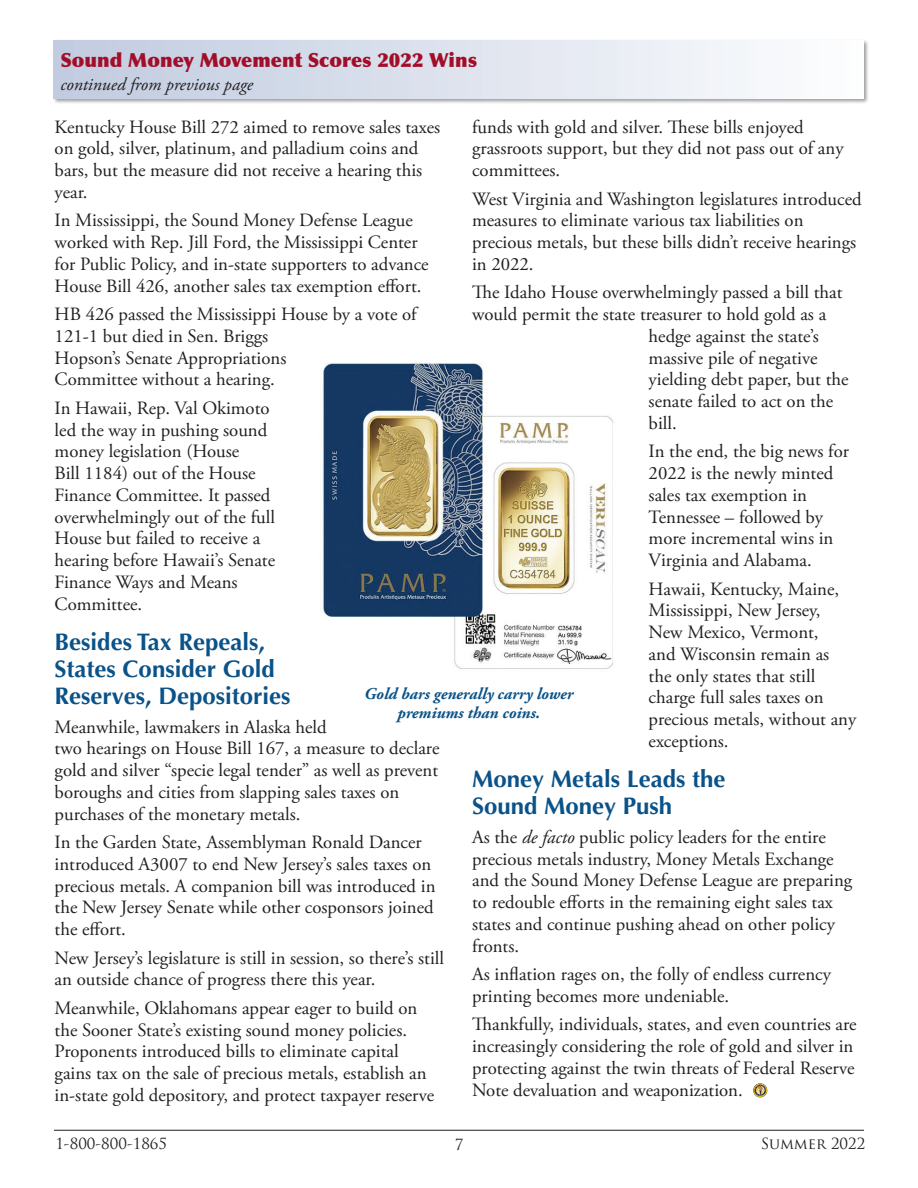
<style>
.page{position:relative;width:918px;height:1188px;background:#fff}
.page>*{position:absolute;margin:0;border:0;box-sizing:border-box;transform-origin:0 0}
.sub_heads{font:700 24px/27px "Optima";color:#0a5288}
.main_headlines{font:900 19.5px "Optima";color:#a20e29}
.main_body{font:18.75px/21.8px "Adobe Garamond Pro";color:#231f20}
.main_headlines-2{font:italic 18px "Adobe Garamond Pro";color:#231f20}
.picture_captions{font:italic 700 16.5px/19.5px "Adobe Garamond Pro";color:#0a5288;text-align:center}
.t1{font:15px "Trajan Pro";color:#231f20}
.s1{font-style:italic}
</style>
<div class="page">
<hr style="left:54px;top:1130px;width:810px;height:1px;background:#231f20">
<img style="left:322px;top:362px;width:291px;height:307px">
<div style="left:52px;top:39px;width:817px;height:66px;background:#231f20;opacity:.45"></div>
<div style="left:54px;top:40px;width:810px;height:59px;background:linear-gradient(to right,#c1cbdf,#fdfdfe)"></div>
<svg style="left:754px;top:1084px;width:13px;height:13px"></svg>
<p class="main_headlines" style="left:60px;top:49px;width:418px">Sound Money Movement Scores 2022 Wins</p>
<p class="main_headlines-2" style="left:60px;top:73px;width:194px">continued from previous page</p>
<p class="main_body" style="left:55px;top:116px;width:387px">Kentucky House Bill 272 aimed to remove sales taxes on gold, silver, platinum, and palladium coins and bars, but the measure did not receive a hearing this year.</p>
<p class="main_body" style="left:55px;top:210px;width:376px">In Mississippi, the Sound Money Defense League worked with Rep. Jill Ford, the Mississippi Center for Public Policy, and in-state supporters to advance House Bill 426, another sales tax exemption effort.</p>
<p class="main_body" style="left:55px;top:304px;width:366px">HB 426 passed the Mississippi House by a vote of 121-1 but died in Sen. Briggs<br>Hopson’s Senate Appropriations<br>Committee without a hearing.</p>
<p class="main_body" style="left:55px;top:398px;width:222px">In Hawaii, Rep. Val Okimoto led the way in pushing sound money legislation (House<br>Bill 1184) out of the House<br>Finance Committee. It passed overwhelmingly out of the full<br>House but failed to receive a hearing before Hawaii’s Senate<br>Finance Ways and Means<br>Committee.</p>
<p class="sub_heads" style="left:55px;top:629px;width:237px">Besides Tax Repeals,<br>States Consider Gold<br>Reserves, Depositories</p>
<p class="main_body" style="left:55px;top:716px;width:386px">Meanwhile, lawmakers in Alaska held<br>two hearings on House Bill 167, a measure to declare gold and silver “specie legal tender” as well as prevent boroughs and cities from slapping sales taxes on purchases of the monetary metals.</p>
<p class="main_body" style="left:55px;top:832px;width:382px">In the Garden State, Assemblyman Ronald Dancer introduced A3007 to end New Jersey’s sales taxes on precious metals. A companion bill was introduced in the New Jersey Senate while other cosponsors joined the effort.</p>
<p class="main_body" style="left:55px;top:947px;width:391px">New Jersey’s legislature is still in session, so there’s still an outside chance of progress there this year.</p>
<p class="main_body" style="left:55px;top:998px;width:381px">Meanwhile, Oklahomans appear eager to build on the Sooner State’s existing sound money policies.<br>Proponents introduced bills to eliminate capital gains tax on the sale of precious metals, establish an in-state gold depository, and protect taxpayer reserve</p>
<p class="main_body" style="left:472px;top:116px;width:373px">funds with gold and silver. These bills enjoyed grassroots support, but they did not pass out of any committees.</p>
<p class="main_body" style="left:472px;top:188px;width:391px">West Virginia and Washington legislatures introduced measures to eliminate various tax liabilities on precious metals, but these bills didn’t receive hearings in 2022.</p>
<p class="main_body" style="left:472px;top:282px;width:372px">The Idaho House overwhelmingly passed a bill that</p>
<p class="main_body" style="left:472px;top:304px;width:356px">would permit the state treasurer to hold gold as a</p>
<p class="main_body" style="left:649px;top:326px;width:172px">hedge against the state’s</p>
<p class="main_body" style="left:649px;top:347px;width:170px">massive pile of negative</p>
<p class="main_body" style="left:649px;top:369px;width:201px">yielding debt paper, but the</p>
<p class="main_body" style="left:649px;top:391px;width:186px">senate failed to act on the</p>
<p class="main_body" style="left:649px;top:413px;width:30px">bill.</p>
<p class="main_body" style="left:649px;top:441px;width:202px">In the end, the big news for<br>2022 is the newly minted sales tax exemption in<br>Tennessee – followed by more incremental wins in<br>Virginia and Alabama.</p>
<p class="main_body" style="left:649px;top:578px;width:209px">Hawaii, Kentucky, Maine,<br>Mississippi, New Jersey,<br>New Mexico, Vermont,<br>and Wisconsin remain as the only states that still charge full sales taxes on precious metals, without any exceptions.</p>
<p class="sub_heads" style="left:472px;top:766px;width:255px">Money Metals Leads the<br>Sound Money Push</p>
<p class="main_body" style="left:472px;top:827px;width:382px">As the <span class="s1">de facto</span> public policy leaders for the entire precious metals industry, Money Metals Exchange and the Sound Money Defense League are preparing to redouble efforts in the remaining eight sales tax states and continue pushing ahead on other policy fronts.</p>
<p class="main_body" style="left:472px;top:964px;width:360px">As inflation rages on, the folly of endless currency printing becomes more undeniable.</p>
<p class="main_body" style="left:472px;top:1014px;width:386px">Thankfully, individuals, states, and even countries are increasingly considering the role of gold and silver in protecting against the twin threats of Federal Reserve Note devaluation and weaponization.</p>
<p class="picture_captions" style="left:364px;top:684px;width:211px">Gold bars generally carry lower premiums than coins.</p>
<p class="t1" style="left:55px;top:1134px;width:113px">1-800-800-1865</p>
<p class="t1" style="left:455px;top:1135px;width:10px">7</p>
<p class="t1" style="left:761px;top:1134px;width:106px">SUMMER 2022</p>
</div>
